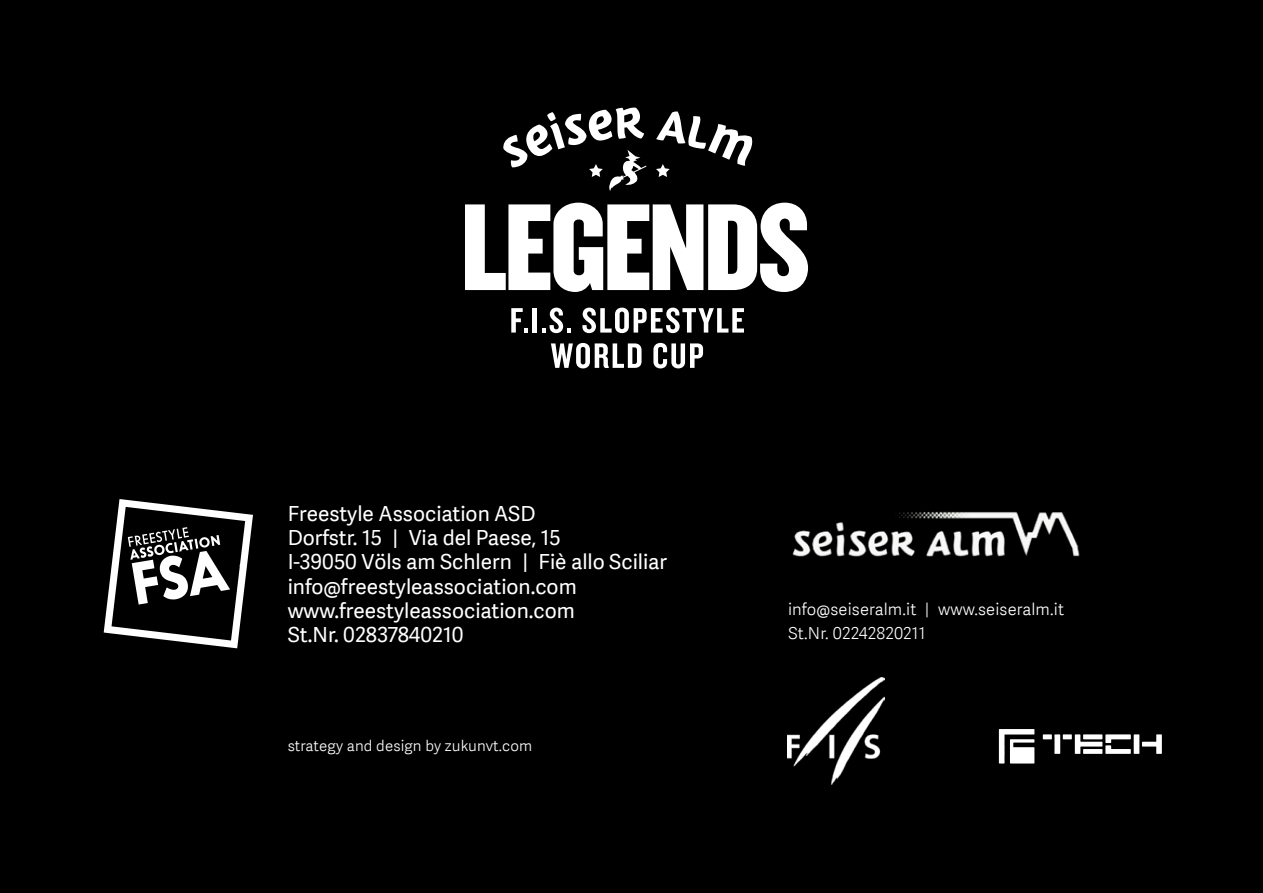
<style>
.page{position:relative;width:1263px;height:893px;background:#000}
.page>*{position:absolute;margin:0;border:0;box-sizing:border-box;transform-origin:0 0}
.t1{font:20.85px/24.3px "Adelle Sans";color:#fff}
.t2{font:300 16.5px/24px "Adelle Sans";letter-spacing:.01em;color:#fff}
.t3{font:300 15px "Adelle Sans";letter-spacing:.01em;color:#fff}
</style>
<div class="page">
<svg style="left:104px;top:499px;width:149px;height:149px"></svg>
<svg style="left:511px;top:308px;width:17px;height:25px"></svg>
<div style="left:532px;top:308px;width:5px;height:25px;background:#fff"></div>
<svg style="left:542px;top:308px;width:29px;height:25px"></svg>
<svg style="left:582px;top:308px;width:162px;height:25px"></svg>
<svg style="left:551px;top:343px;width:90px;height:25px"></svg>
<svg style="left:653px;top:343px;width:50px;height:25px"></svg>
<svg style="left:465px;top:203px;width:343px;height:89px"></svg>
<svg style="left:503px;top:107px;width:143px;height:84px"></svg>
<svg style="left:656px;top:111px;width:97px;height:66px"></svg>
<svg style="left:999px;top:729px;width:35px;height:35px"></svg>
<svg style="left:1043px;top:734px;width:119px;height:20px"></svg>
<img style="left:792px;top:511px;width:288px;height:46px">
<img style="left:787px;top:678px;width:97px;height:106px">
<p class="t1" style="left:288px;top:500px;width:381px">Freestyle Association ASD<br>Dorfstr. 15 | Via del Paese, 15<br>I-39050 Völs am Schlern | Fiè allo Sciliar info@freestyleassociation.com www.freestyleassociation.com<br>St.Nr. 02837840210</p>
<p class="t3" style="left:288px;top:735px;width:246px">strategy and design by zukunvt.com</p>
<p class="t2" style="left:788px;top:597px;width:278px">info@seiseralm.it | www.seiseralm.it<br>St.Nr. 02242820211</p>
</div>
